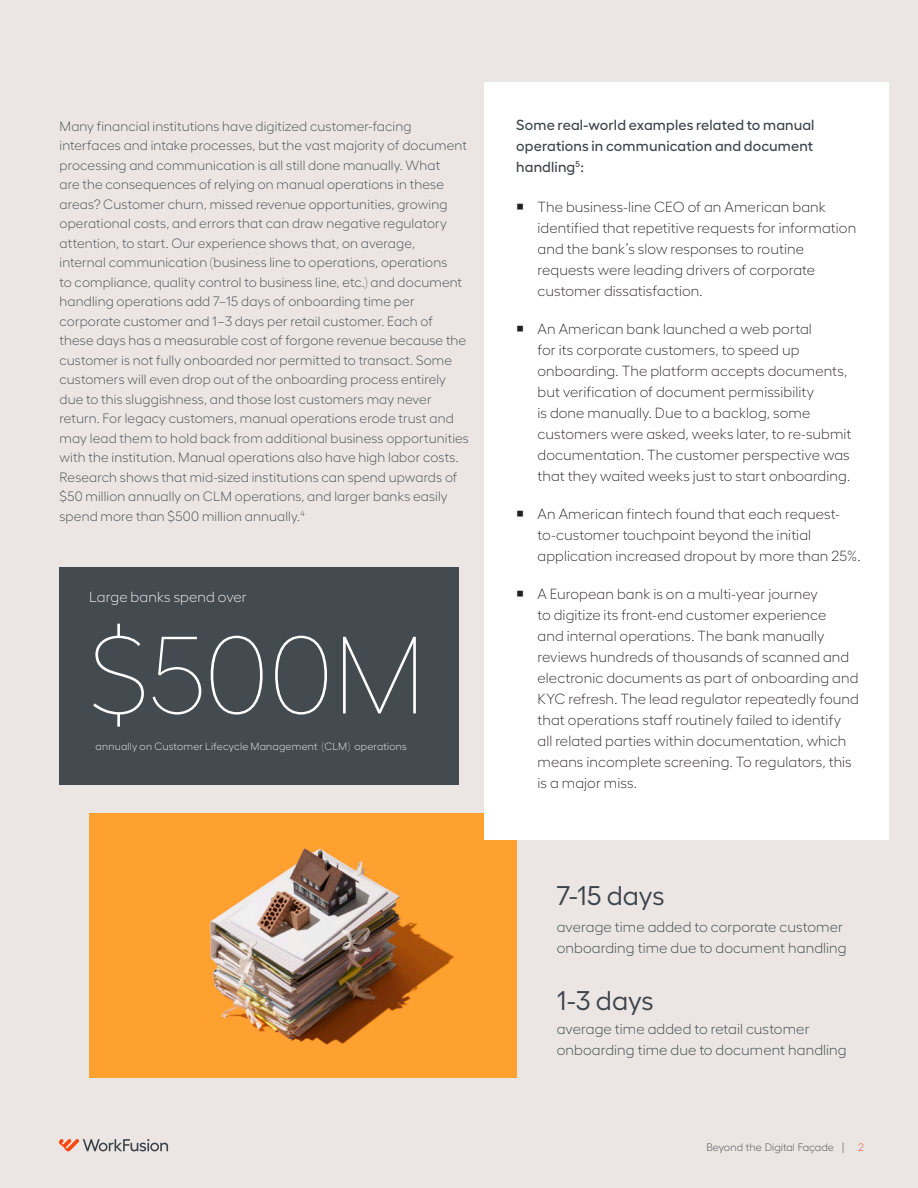
<style>
.page{position:relative;width:918px;height:1188px;background:#ebe5e3}
.page>*{position:absolute;margin:0;border:0;box-sizing:border-box;transform-origin:0 0}
.t1{font:100 109.5px "Hellix";color:#fff}
.t2{font:27px "Hellix";letter-spacing:-.005em;color:#3b424a}
.t3{font:300 14.7px/21px "Hellix";letter-spacing:.005em;color:#231f20}
.t4{font:300 14.7px/21px "Hellix";letter-spacing:.005em;color:#2c3d40}
.t5{font:500 14.7px/21px "Hellix";letter-spacing:.01em;color:#3b4249;text-align:justify}
.t6{font:300 14.7px "Hellix";letter-spacing:.005em;color:#fff}
.t7{font:300 13.5px/19.5px "Hellix";letter-spacing:.01em;color:#3b4249}
.t8{font:300 10.8px "Hellix";color:#3b4249}
.t9{font:300 10.8px "Hellix";color:#f04b22}
.t10{font:300 10.5px "Hellix";letter-spacing:.02em;color:#fff}
</style>
<div class="page">
<svg style="left:59px;top:1139px;width:109px;height:13px"></svg>
<img style="left:89px;top:813px;width:427px;height:264px">
<div style="left:484px;top:82px;width:404px;height:757px;background:#fff"></div>
<div style="left:60px;top:567px;width:399px;height:218px;background:#434a50"></div>
<p class="t7" style="left:60px;top:117px;width:411px">Many financial institutions have digitized customer-facing interfaces and intake processes, but the vast majority of document processing and communication is all still done manually. What<br>are the consequences of relying on manual operations in these areas? Customer churn, missed revenue opportunities, growing operational costs, and errors that can draw negative regulatory attention, to start. Our experience shows that, on average,<br>internal communication (business line to operations, operations<br>to compliance, quality control to business line, etc.) and document handling operations add 7–15 days of onboarding time per corporate customer and 1–3 days per retail customer. Each of these days has a measurable cost of forgone revenue because the customer is not fully onboarded nor permitted to transact. Some customers will even drop out of the onboarding process entirely due to this sluggishness, and those lost customers may never return. For legacy customers, manual operations erode trust and may lead them to hold back from additional business opportunities with the institution. Manual operations also have high labor costs.<br>Research shows that mid-sized institutions can spend upwards of $50 million annually on CLM operations, and larger banks easily spend more than $500 million annually.<sup>4</sup></p>
<p class="t5" style="left:516px;top:116px;width:300px">Some real-world examples related to manual operations in communication and document handling<sup>5</sup>:</p>
<p class="t3" style="left:538px;top:197px;width:320px">The business-line CEO of an American bank identified that repetitive requests for information and the bank’s slow responses to routine requests were leading drivers of corporate customer dissatisfaction.</p>
<p class="t3" style="left:538px;top:319px;width:316px">An American bank launched a web portal<br>for its corporate customers, to speed up onboarding. The platform accepts documents, but verification of document permissibility<br>is done manually. Due to a backlog, some customers were asked, weeks later, to re-submit documentation. The customer perspective was that they waited weeks just to start onboarding.</p>
<p class="t3" style="left:538px;top:504px;width:325px">An American fintech found that each request&shy;to-customer touchpoint beyond the initial application increased dropout by more than 25%.</p>
<p class="t3" style="left:538px;top:584px;width:323px">A European bank is on a multi-year journey<br>to digitize its front-end customer experience<br>and internal operations. The bank manually reviews hundreds of thousands of scanned and electronic documents as part of onboarding and KYC refresh. The lead regulator repeatedly found that operations staff routinely failed to identify all related parties within documentation, which means incomplete screening. To regulators, this is a major miss.</p>
<p class="t6" style="left:89px;top:590px;width:159px">Large banks spend over</p>
<h1 class="t1" style="left:89px;top:624px;width:339px">$500M</h1>
<p class="t10" style="left:96px;top:741px;width:313px">annually on Customer Lifecycle Management (CLM) operations</p>
<h2 class="t2" style="left:557px;top:885px;width:109px">7-15 days</h2>
<p class="t4" style="left:557px;top:917px;width:291px">average time added to corporate customer onboarding time due to document handling</p>
<h2 class="t2" style="left:557px;top:991px;width:98px">1-3 days</h2>
<p class="t4" style="left:557px;top:1019px;width:291px">average time added to retail customer onboarding time due to document handling</p>
<p class="t8" style="left:707px;top:1143px;width:139px">Beyond the Digital Façade |</p>
<p class="t9" style="left:858px;top:1143px;width:7px">2</p>
</div>
